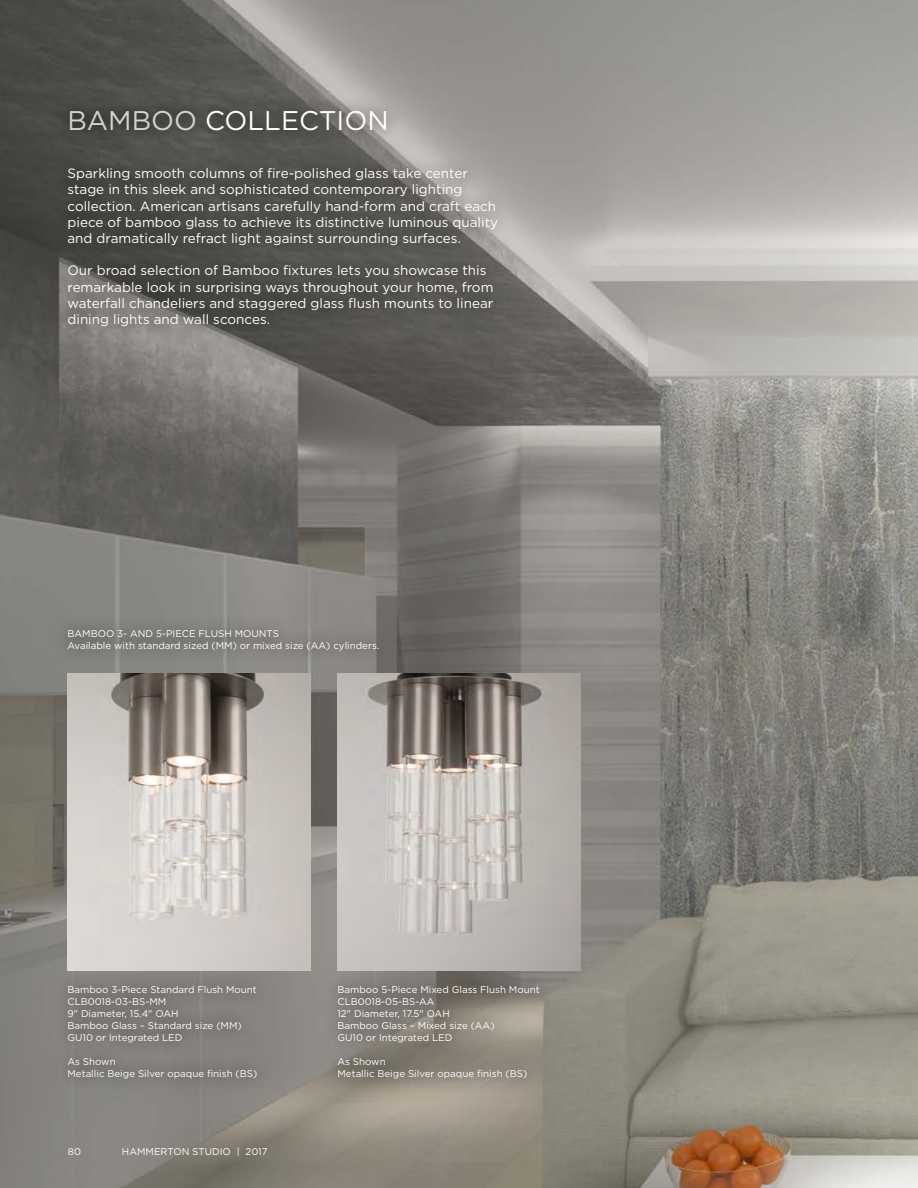
<style>
.page{position:relative;width:918px;height:1188px;background:#fff}
.page>*{position:absolute;margin:0;border:0;box-sizing:border-box;transform-origin:0 0}
.t1{font:27px "Gotham";color:#fff}
.t2{font:13.5px/16.2px "Gotham";color:#fff}
.t3{font:9.75px/12px "Gotham";color:#fff}
.s1{color:#d1d3d4}
</style>
<div class="page">
<img style="left:0;top:0;width:918px;height:1188px">
<div style="left:53px;top:95px;width:459px;height:246px;background:#000;opacity:.75"></div>
<img style="left:68px;top:673px;width:242px;height:297px">
<div style="left:53px;top:971px;width:218px;height:122px;background:#817e7a"></div>
<div style="left:53px;top:615px;width:340px;height:50px;background:#000;opacity:.75"></div>
<div style="left:323px;top:971px;width:231px;height:122px;background:#000;opacity:.75"></div>
<img style="left:338px;top:673px;width:242px;height:297px">
<h1 class="t1" style="left:68px;top:103px;width:323px"><span class="s1">BAMBOO</span> COLLECTION</h1>
<p class="t2" style="left:68px;top:165px;width:432px">Sparkling smooth columns of fire-polished glass take center stage in this sleek and sophisticated contemporary lighting collection. American artisans carefully hand-form and craft each piece of bamboo glass to achieve its distinctive luminous quality and dramatically refract light against surrounding surfaces.</p>
<p class="t2" style="left:68px;top:262px;width:428px">Our broad selection of Bamboo fixtures lets you showcase this remarkable look in surprising ways throughout your home, from waterfall chandeliers and staggered glass flush mounts to linear dining lights and wall sconces.</p>
<p class="t3" style="left:68px;top:628px;width:313px">BAMBOO 3- AND 5-PIECE FLUSH MOUNTS<br>Available with standard sized (MM) or mixed size (AA) cylinders.</p>
<p class="t3" style="left:68px;top:983px;width:191px">Bamboo 3-Piece Standard Flush Mount<br>CLB0018-03-BS-MM<br>9" Diameter, 15.4" OAH<br>Bamboo Glass – Standard size (MM)<br>GU10 or Integrated LED</p>
<p class="t3" style="left:68px;top:1055px;width:191px">As Shown<br>Metallic Beige Silver opaque finish (BS)</p>
<p class="t3" style="left:68px;top:1146px;width:15px">80</p>
<p class="t3" style="left:122px;top:1146px;width:147px">HAMMERTON STUDIO | 2017</p>
<p class="t3" style="left:338px;top:983px;width:204px">Bamboo 5-Piece Mixed Glass Flush Mount<br>CLB0018-05-BS-AA<br>12" Diameter, 17.5" OAH<br>Bamboo Glass – Mixed size (AA)<br>GU10 or Integrated LED</p>
<p class="t3" style="left:338px;top:1055px;width:191px">As Shown<br>Metallic Beige Silver opaque finish (BS)</p>
</div>
